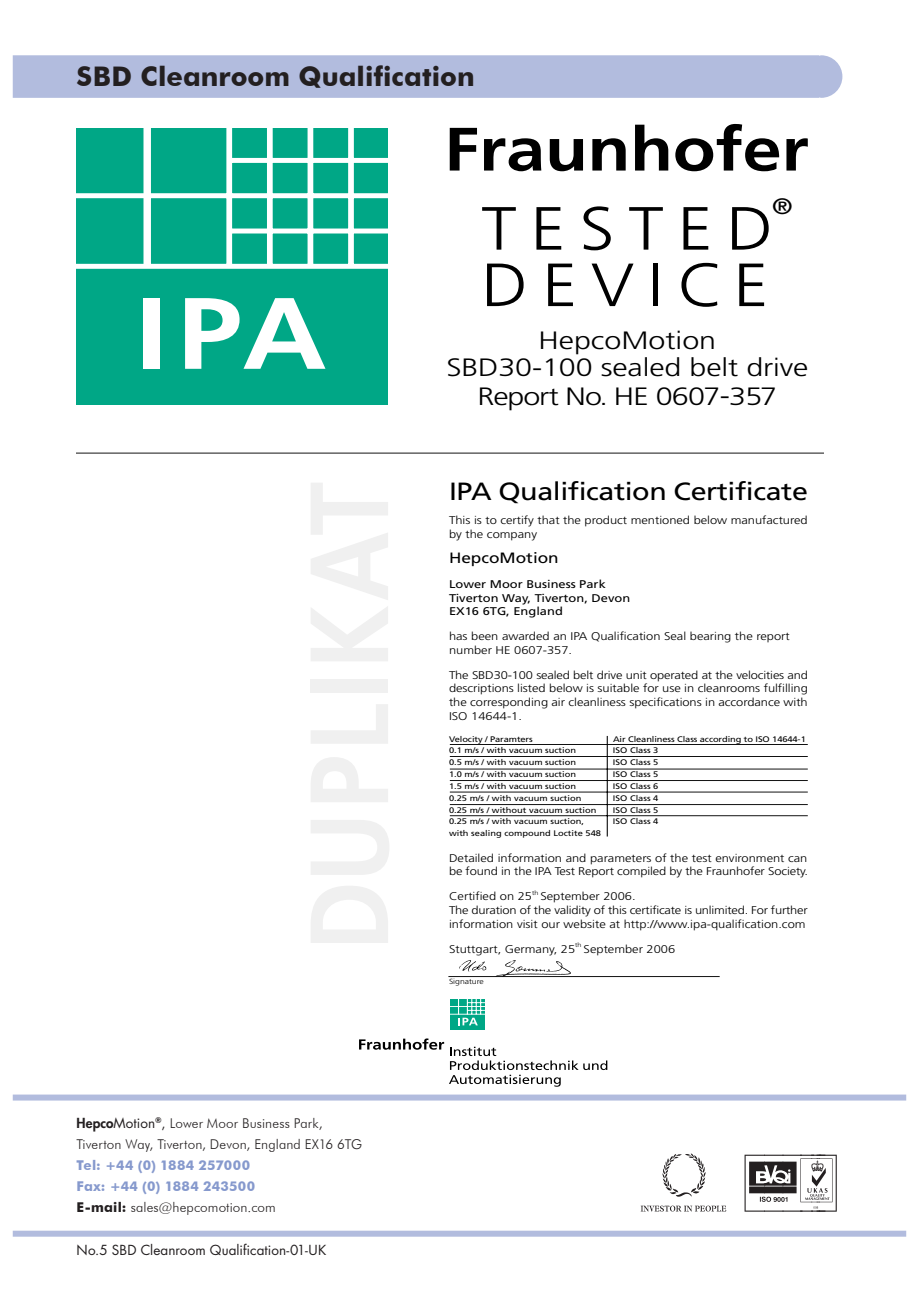
<style>
.page{position:relative;width:919px;height:1289px;background:#fff}
.page>*{position:absolute;margin:0;border:0;box-sizing:border-box;transform-origin:0 0}
.t1{font:300 60.9px/56.4px "Frutiger";letter-spacing:.2em;color:#000;scale:1.15 1}
.t2{font:700 27px "Futura BT";color:#231f20}
.t3{font:300 25.05px/28px "Frutiger";letter-spacing:-.005em;color:#000;text-align:center;scale:1.21 1}
.t4{font:24.9px "Frutiger";letter-spacing:-.015em;color:#000;scale:1.15 1}
.t5{font:22.35px "Frutiger";color:#000;scale:1.15 1}
.t6{font:15px "Frutiger";color:#000;scale:1.15 1}
.t7{font:300 13.5px "Futura BT";letter-spacing:.01em;color:#231f20}
.t8{font:700 13.5px "Futura BT";letter-spacing:.02em;color:#8699cd}
.t9{font:13.5px "Futura";letter-spacing:.005em;color:#231f20}
.t10{font:300 11.25px/13.6px "Frutiger";color:#000;scale:1.15 1}
.t11{font:11.25px/13.6px "Frutiger";color:#000;scale:1.15 1}
.t12{font:8.1px "Frutiger";color:#000;scale:1.15 1}
.t13{font:300 7.5px "Frutiger";color:#000;scale:1.15 1}
.t14{font:300 6.15px "Frutiger";color:#000;scale:1.15 1}
.s1{font-family:"Futura Std";font-weight:800}
.s2{font-family:"Futura";font-weight:400}
.s3{font-weight:700}
</style>
<div class="page">
<div style="left:13px;top:55px;width:829px;height:43px;background:#b2bcde"></div>
<div style="left:13px;top:1230px;width:893px;height:6px;background:#b2bcde"></div>
<svg style="left:744px;top:1154px;width:92px;height:57px"></svg>
<img style="left:640px;top:1153px;width:87px;height:59px">
<div style="left:13px;top:1094px;width:893px;height:6px;background:#b2bcde"></div>
<img style="left:459px;top:960px;width:112px;height:16px">
<div style="left:77px;top:128px;width:311px;height:276px;background:#00a786"></div>
<div style="left:77px;top:264px;width:319px;height:5px;background:#fff"></div>
<div style="left:77px;top:193px;width:319px;height:5px;background:#fff"></div>
<div style="left:145px;top:117px;width:6px;height:149px;background:#fff"></div>
<div style="left:308px;top:117px;width:5px;height:149px;background:#fff"></div>
<div style="left:267px;top:117px;width:5px;height:149px;background:#fff"></div>
<div style="left:348px;top:117px;width:5px;height:149px;background:#fff"></div>
<div style="left:229px;top:158px;width:167px;height:5px;background:#fff"></div>
<div style="left:229px;top:228px;width:167px;height:6px;background:#fff"></div>
<div style="left:226px;top:117px;width:6px;height:149px;background:#fff"></div>
<div style="left:144px;top:298px;width:16px;height:71px;background:#fff"></div>
<svg style="left:185px;top:298px;width:140px;height:71px"></svg>
<div style="left:450px;top:999px;width:34px;height:30px;background:#00a786"></div>
<hr style="left:449px;top:1013px;width:36px;height:1px;background:#fff">
<hr style="left:449px;top:1006px;width:36px;height:1px;background:#fff">
<svg style="left:458px;top:999px;width:27px;height:26px"></svg>
<svg style="left:359px;top:1038px;width:248px;height:48px"></svg>
<hr style="left:448px;top:976px;width:271px;height:1px;background:#000">
<div style="left:144px;top:117px;width:5px;height:149px;background:#fff"></div>
<hr style="left:77px;top:452px;width:746px;height:1px;background:#000">
<svg style="left:449px;top:128px;width:28px;height:42px"></svg>
<svg style="left:484px;top:138px;width:57px;height:33px"></svg>
<svg style="left:549px;top:139px;width:34px;height:32px"></svg>
<svg style="left:592px;top:138px;width:33px;height:32px"></svg>
<svg style="left:635px;top:125px;width:33px;height:45px"></svg>
<svg style="left:675px;top:124px;width:104px;height:47px"></svg>
<svg style="left:786px;top:138px;width:21px;height:32px"></svg>
<hr style="left:450px;top:744px;width:357px;height:1px;background:#000">
<hr style="left:450px;top:756px;width:357px;height:1px;background:#000">
<hr style="left:450px;top:768px;width:357px;height:1px;background:#000">
<hr style="left:450px;top:780px;width:357px;height:1px;background:#000">
<hr style="left:450px;top:791px;width:357px;height:1px;background:#000">
<hr style="left:450px;top:804px;width:357px;height:1px;background:#000">
<hr style="left:450px;top:815px;width:357px;height:1px;background:#000">
<hr style="left:607px;top:736px;width:1px;height:100px;background:#000">
<p class="t2" style="left:77px;top:60px;width:399px">SBD Cleanroom Qualification</p>
<p class="t5" style="left:772px;top:193px;width:19px">®</p>
<p class="t1" style="left:481px;top:201px;width:255px">TESTED<br>DEVICE</p>
<p class="t3" style="left:446px;top:326px;width:301px">HepcoMotion<br>SBD30-100 sealed belt drive<br>Report No. HE 0607-357</p>
<p class="t7" style="left:77px;top:1114px;width:247px"><span class="s1">Hepco</span><span class="s2">Motion</span><sup>®</sup><span class="s2">,</span> Lower Moor Business Park,</p>
<p class="t7" style="left:77px;top:1135px;width:287px">Tiverton Way, Tiverton, Devon, England EX16 6TG</p>
<p class="t8" style="left:77px;top:1156px;width:175px">Tel: +44 (0) 1884 257000</p>
<p class="t8" style="left:77px;top:1177px;width:180px">Fax: +44 (0) 1884 243500</p>
<p class="t7" style="left:77px;top:1198px;width:201px"><span class="s3">E-mail:</span> sales@hepcomotion.com</p>
<p class="t9" style="left:77px;top:1241px;width:251px">No.5 SBD Cleanroom Qualification-01-UK</p>
<p class="t4" style="left:449px;top:476px;width:313px">IPA Qualification Certificate</p>
<p class="t10" style="left:449px;top:514px;width:313px">This is to certify that the product mentioned below manufactured by the company</p>
<p class="t6" style="left:449px;top:549px;width:97px">HepcoMotion</p>
<p class="t11" style="left:449px;top:577px;width:159px">Lower Moor Business Park<br>Tiverton Way, Tiverton, Devon<br>EX16 6TG, England</p>
<p class="t10" style="left:449px;top:629px;width:298px">has been awarded an IPA Qualification Seal bearing the report number HE 0607-357.</p>
<p class="t10" style="left:449px;top:668px;width:313px;text-align:justify">The SBD30-100 sealed belt drive unit operated at the velocities and descriptions listed below is suitable for use in cleanrooms fulfilling the corresponding air cleanliness specifications in accordance with ISO 14644-1.</p>
<p class="t12" style="left:449px;top:734px;width:74px">Velocity / Paramters</p>
<p class="t12" style="left:613px;top:734px;width:169px">Air Cleanliness Class according to ISO 14644-1</p>
<p class="t12" style="left:449px;top:745px;width:112px">0.1 m/s / with vacuum suction</p>
<p class="t12" style="left:613px;top:745px;width:41px">ISO Class 3</p>
<p class="t12" style="left:449px;top:757px;width:112px">0.5 m/s / with vacuum suction</p>
<p class="t12" style="left:613px;top:757px;width:41px">ISO Class 5</p>
<p class="t12" style="left:449px;top:769px;width:112px">1.0 m/s / with vacuum suction</p>
<p class="t12" style="left:613px;top:769px;width:41px">ISO Class 5</p>
<p class="t12" style="left:449px;top:781px;width:112px">1.5 m/s / with vacuum suction</p>
<p class="t12" style="left:613px;top:781px;width:41px">ISO Class 6</p>
<p class="t12" style="left:449px;top:793px;width:117px">0.25 m/s / with vacuum suction</p>
<p class="t12" style="left:613px;top:793px;width:41px">ISO Class 4</p>
<p class="t12" style="left:449px;top:805px;width:130px">0.25 m/s / without vacuum suction</p>
<p class="t12" style="left:613px;top:805px;width:41px">ISO Class 5</p>
<p class="t12" style="left:449px;top:816px;width:119px">0.25 m/s / with vacuum suction,</p>
<p class="t12" style="left:613px;top:816px;width:41px">ISO Class 4</p>
<p class="t12" style="left:449px;top:828px;width:134px">with sealing compound Loctite 548</p>
<p class="t10" style="left:449px;top:851px;width:314px">Detailed information and parameters of the test environment can be found in the IPA Test Report compiled by the Fraunhofer Society.</p>
<p class="t10" style="left:449px;top:889px;width:74px">Certified on 25</p>
<p class="t14" style="left:532px;top:889px;width:7px">th</p>
<p class="t10" style="left:449px;top:889px;width:313px;text-indent:91px">September 2006.<br>The duration of the validity of this certificate is unlimited. For further information visit our website at http://www.ipa-qualification.com</p>
<p class="t10" style="left:449px;top:941px;width:111px">Stuttgart, Germany, 25</p>
<p class="t14" style="left:575px;top:941px;width:7px">th</p>
<p class="t10" style="left:583px;top:942px;width:81px">September 2006</p>
<p class="t13" style="left:449px;top:976px;width:32px">Signature</p>
</div>
